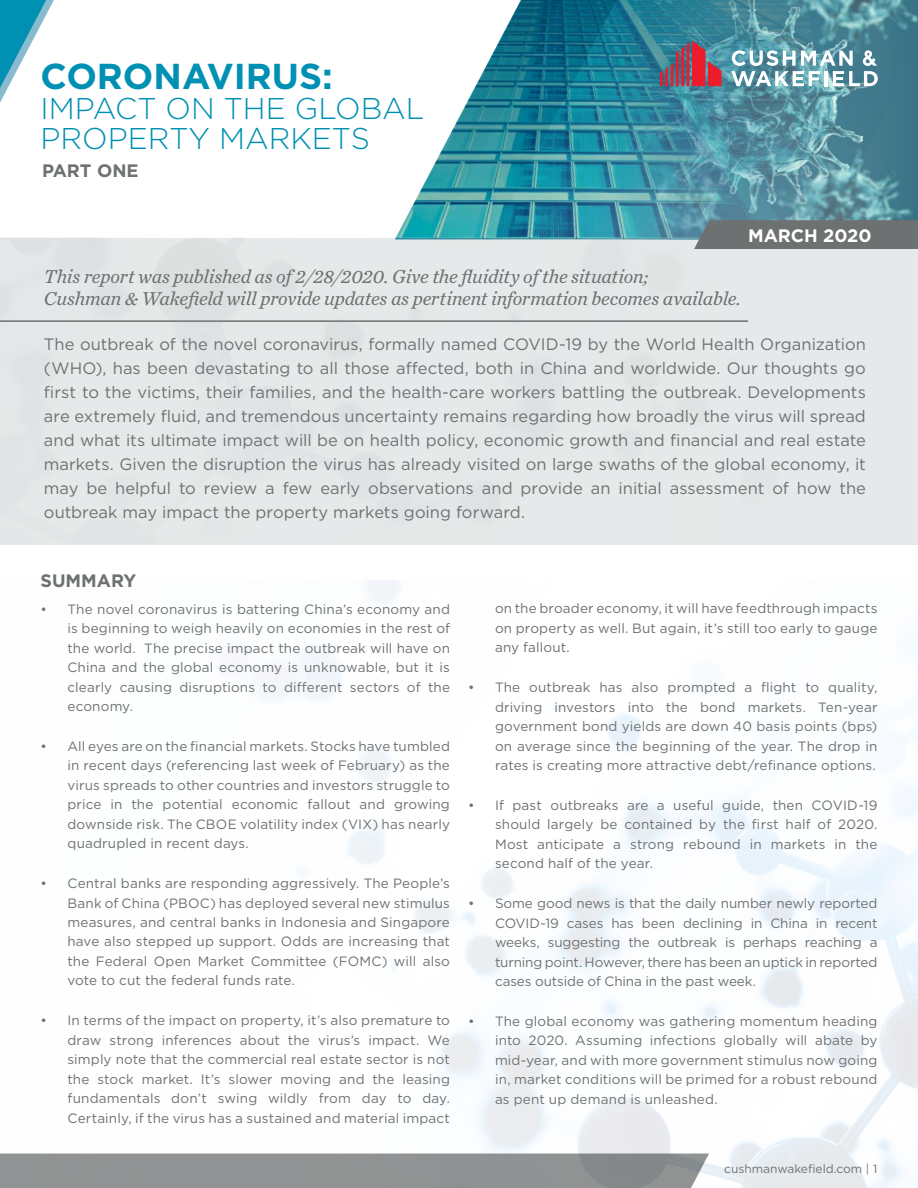
<style>
.page{position:relative;width:918px;height:1188px;background:#fff}
.page>*{position:absolute;margin:0;border:0;box-sizing:border-box;transform-origin:0 0}
.t1{font:700 36px "Gotham";color:#0090b3}
.t2{font:300 30px/30px "Gotham";color:#0090b3}
.t3{font:italic 19.5px/22.5px "Chronicle Text G2";letter-spacing:-.01em;color:#6e7171}
.t4{font:700 18px "Gotham";color:#6e7171}
.t5{font:700 18px "Gotham";color:#fff}
.t6{font:16.5px/24px "Gotham";letter-spacing:.005em;color:#6e7171;text-align:justify}
.t7{font:13.5px/19.5px "Gotham";letter-spacing:.01em;color:#6e7171;text-align:justify}
.t8{font:12px "Gotham";color:#6e7171}
</style>
<div class="page">
<hr style="left:0;top:320px;width:748px;height:2px;background:#6e7171">
<img style="left:631px;top:0;width:287px;height:239px">
<svg style="left:395px;top:163px;width:40px;height:78px"></svg>
<svg style="left:435px;top:0;width:196px;height:241px;background:#4597a7"></svg>
<svg style="left:0;top:0;width:54px;height:103px"></svg>
<div style="left:694px;top:220px;width:224px;height:29px;background:#6e7171"></div>
<svg style="left:660px;top:40px;width:61px;height:46px;background:#8c576a"></svg>
<svg style="left:731px;top:50px;width:147px;height:36px"></svg>
<svg style="left:0;top:1154px;width:709px;height:34px;background:#909293"></svg>
<h1 class="t1" style="left:40px;top:52px;width:294px">CORONAVIRUS:</h1>
<h2 class="t2" style="left:40px;top:92px;width:385px">IMPACT ON THE GLOBAL<br>PROPERTY MARKETS</h2>
<h3 class="t4" style="left:42px;top:159px;width:98px">PART ONE</h3>
<h3 class="t5" style="left:748px;top:223px;width:125px">MARCH 2020</h3>
<h3 class="t3" style="left:44px;top:264px;width:699px">This report was published as of 2/28/2020. Give the fluidity of the situation;<br>Cushman &amp; Wakefield will provide updates as pertinent information becomes available.</h3>
<p class="t6" style="left:44px;top:332px;width:824px">The outbreak of the novel coronavirus, formally named COVID-19 by the World Health Organization (WHO), has been devastating to all those affected, both in China and worldwide. Our thoughts go first to the victims, their families, and the health-care workers battling the outbreak. Developments are extremely fluid, and tremendous uncertainty remains regarding how broadly the virus will spread and what its ultimate impact will be on health policy, economic growth and financial and real estate markets. Given the disruption the virus has already visited on large swaths of the global economy, it may be helpful to review a few early observations and provide an initial assessment of how the outbreak may impact the property markets going forward.</p>
<h3 class="t4" style="left:40px;top:569px;width:98px">SUMMARY</h3>
<p class="t7" style="left:68px;top:599px;width:384px;text-indent:-27px">• The novel coronavirus is battering China’s economy and is beginning to weigh heavily on economies in the rest of the world. The precise impact the outbreak will have on China and the global economy is unknowable, but it is clearly causing disruptions to different sectors of the economy.</p>
<p class="t7" style="left:68px;top:736px;width:384px;text-indent:-27px">• All eyes are on the financial markets. Stocks have tumbled in recent days (referencing last week of February) as the virus spreads to other countries and investors struggle to price in the potential economic fallout and growing downside risk. The CBOE volatility index (VIX) has nearly quadrupled in recent days.</p>
<p class="t7" style="left:68px;top:873px;width:384px;text-indent:-27px">• Central banks are responding aggressively. The People’s Bank of China (PBOC) has deployed several new stimulus measures, and central banks in Indonesia and Singapore have also stepped up support. Odds are increasing that the Federal Open Market Committee (FOMC) will also vote to cut the federal funds rate.</p>
<p class="t7" style="left:68px;top:1010px;width:384px;text-indent:-27px">• In terms of the impact on property, it’s also premature to draw strong inferences about the virus’s impact. We simply note that the commercial real estate sector is not the stock market. It’s slower moving and the leasing fundamentals don’t swing wildly from day to day.<br>Certainly, if the virus has a sustained and material impact</p>
<p class="t7" style="left:495px;top:599px;width:384px">on the broader economy, it will have feedthrough impacts on property as well. But again, it’s still too early to gauge any fallout.</p>
<p class="t7" style="left:495px;top:677px;width:384px;text-indent:-27px">• The outbreak has also prompted a flight to quality, driving investors into the bond markets. Ten-year government bond yields are down 40 basis points (bps) on average since the beginning of the year. The drop in rates is creating more attractive debt/refinance options.</p>
<p class="t7" style="left:495px;top:795px;width:384px;text-indent:-27px">• If past outbreaks are a useful guide, then COVID-19 should largely be contained by the first half of 2020.<br>Most anticipate a strong rebound in markets in the second half of the year.</p>
<p class="t7" style="left:495px;top:893px;width:384px;text-indent:-27px">• Some good news is that the daily number newly reported COVID-19 cases has been declining in China in recent weeks, suggesting the outbreak is perhaps reaching a turning point. However, there has been an uptick in reported cases outside of China in the past week.</p>
<p class="t7" style="left:495px;top:1011px;width:384px;text-indent:-27px">• The global economy was gathering momentum heading into 2020. Assuming infections globally will abate by mid-year, and with more government stimulus now going in, market conditions will be primed for a robust rebound as pent up demand is unleashed.</p>
<p class="t8" style="left:724px;top:1161px;width:155px">cushmanwakefield.com | 1</p>
</div>
